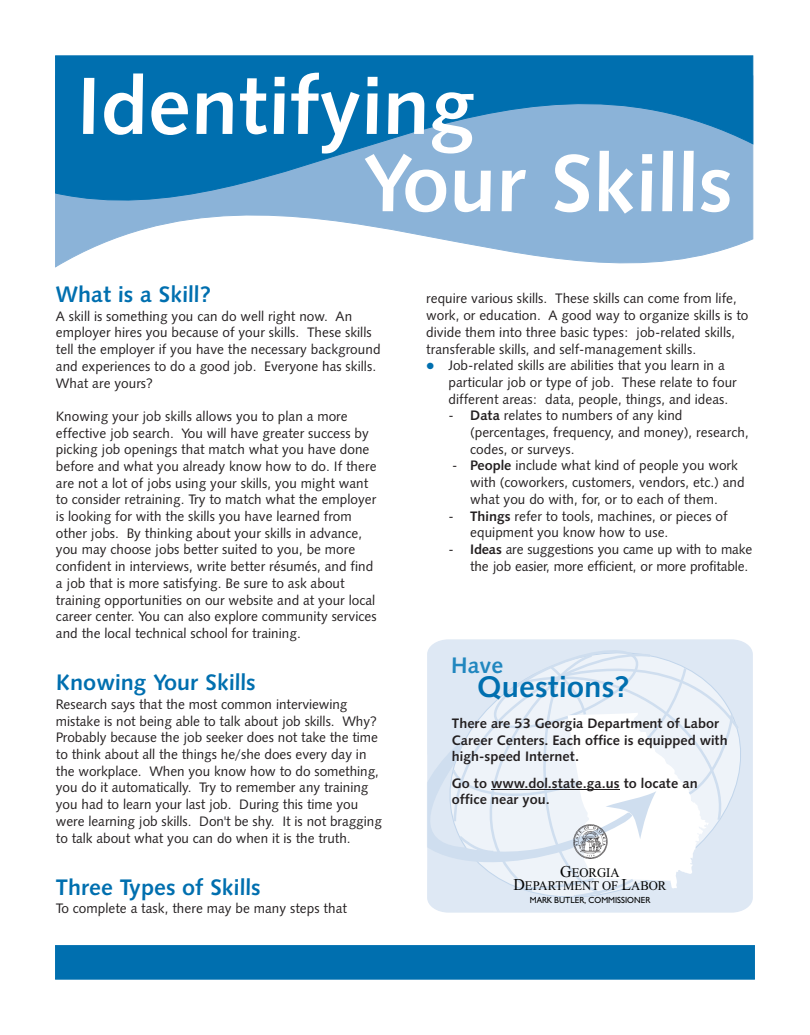
<style>
.page{position:relative;width:810px;height:1035px;background:#fff}
.page>*{position:absolute;margin:0;border:0;box-sizing:border-box;transform-origin:0 0}
.t1{font:81.25px/77.2px "Humanist 531 BT Roman A,Bold";color:#fff}
.t2{font:30px "Humanist 531 BT Roman A,Bold";color:#006faf}
.t3{font:22.5px "Humanist 531 BT Roman A,Bold";color:#006faf}
.t4{font:22.5px "Humanist 531 BT Roman A,Bold";color:#2187bf}
.t5{font:13.75px/16.8px "Humanist 531 BT Roman A";color:#231f20}
.t6{font:13.75px/16.5px "Humanist 531 BT Roman A,Bold";color:#231f20}
.t7{font:13.25px/13px "Times New Roman";color:#010202;text-align:center;scale:.96 1}
.t8{font:11.25px "Wingdings";color:#006faf}
.t9{font:8.88px "Humanist 521 BT";color:#010202;scale:.96 1}
.s1{font-family:"Humanist 531 BT Roman A,Bold"}
.s2{font-size:16.5px}
</style>
<div class="page">
<svg style="left:429px;top:639px;width:324px;height:274px;background:#dfe9f4"></svg>
<svg style="left:55px;top:242px;width:691px;height:26px"></svg>
<svg style="left:55px;top:55px;width:698px;height:187px;background:#4b94c5"></svg>
<div style="left:55px;top:945px;width:700px;height:34px;background:#006faf"></div>
<svg style="left:427px;top:642px;width:314px;height:257px"></svg>
<img style="left:573px;top:825px;width:34px;height:33px">
<hr style="left:491px;top:789px;width:129px;height:1px;background:#231f20">
<h1 class="t1" style="left:363px;top:74px;width:372px;text-indent:-286px">Identifying<br>Your Skills</h1>
<h3 class="t3" style="left:56px;top:285px;width:157px">What is a Skill?</h3>
<p class="t5" style="left:56px;top:309px;width:326px">A skill is something you can do well right now. An employer hires you because of your skills. These skills tell the employer if you have the necessary background and experiences to do a good job. Everyone has skills.<br>What are yours?</p>
<p class="t5" style="left:56px;top:409px;width:322px">Knowing your job skills allows you to plan a more effective job search. You will have greater success by picking job openings that match what you have done before and what you already know how to do. If there are not a lot of jobs using your skills, you might want to consider retraining. Try to match what the employer is looking for with the skills you have learned from other jobs. By thinking about your skills in advance, you may choose jobs better suited to you, be more confident in interviews, write better résumés, and find a job that is more satisfying. Be sure to ask about training opportunities on our website and at your local career center. You can also explore community services and the local technical school for training.</p>
<h3 class="t3" style="left:56px;top:673px;width:201px">Knowing Your Skills</h3>
<p class="t5" style="left:56px;top:697px;width:328px">Research says that the most common interviewing mistake is not being able to talk about job skills. Why?<br>Probably because the job seeker does not take the time to think about all the things he/she does every day in the workplace. When you know how to do something, you do it automatically. Try to remember any training you had to learn your last job. During this time you were learning job skills. Don't be shy. It is not bragging to talk about what you can do when it is the truth.</p>
<h3 class="t3" style="left:56px;top:877px;width:206px">Three Types of Skills</h3>
<p class="t5" style="left:56px;top:901px;width:293px">To complete a task, there may be many steps that</p>
<p class="t5" style="left:426px;top:292px;width:312px">require various skills. These skills can come from life,</p>
<p class="t5" style="left:426px;top:308px;width:324px">work, or education. A good way to organize skills is to</p>
<p class="t5" style="left:426px;top:325px;width:311px">divide them into three basic types: job-related skills,</p>
<p class="t5" style="left:426px;top:342px;width:272px">transferable skills, and self-management skills.</p>
<p class="t5" style="left:448px;top:358px;width:278px">Job-related skills are abilities that you learn in a</p>
<p class="t5" style="left:448px;top:375px;width:290px">particular job or type of job. These relate to four</p>
<p class="t5" style="left:448px;top:392px;width:281px">different areas: data, people, things, and ideas.</p>
<p class="t5" style="left:470px;top:408px;width:280px;text-indent:-22px">- <span class="s1">Data</span> relates to numbers of any kind (percentages, frequency, and money), research, codes, or surveys.</p>
<p class="t5" style="left:470px;top:458px;width:276px;text-indent:-18px">- <span class="s1">People</span> include what kind of people you work with (coworkers, customers, vendors, etc.) and what you do with, for, or to each of them.</p>
<p class="t5" style="left:470px;top:509px;width:259px;text-indent:-22px">- <span class="s1">Things</span> refer to tools, machines, or pieces of equipment you know how to use.</p>
<p class="t5" style="left:448px;top:542px;width:305px;text-align:right">- <span class="s1">Ideas</span> are suggestions you came up with to make the job easier, more efficient, or more profitable.</p>
<p class="t8" style="left:426px;top:362px;width:52px">●</p>
<h3 class="t4" style="left:451px;top:656px;width:54px">Have</h3>
<h2 class="t2" style="left:477px;top:674px;width:154px">Questions?</h2>
<p class="t6" style="left:452px;top:716px;width:277px">There are 53 Georgia Department of Labor<br>Career Centers. Each office is equipped with high-speed Internet.</p>
<p class="t6" style="left:452px;top:776px;width:247px">Go to www.dol.state.ga.us to locate an office near you.</p>
<p class="t7" style="left:513px;top:867px;width:161px"><span class="s2">G</span>EORGIA<br><span class="s2">D</span>EPARTMENT OF <span class="s2">L</span>ABOR</p>
<p class="t9" style="left:530px;top:896px;width:127px">MARK BUTLER, COMMISSIONER</p>
</div>
